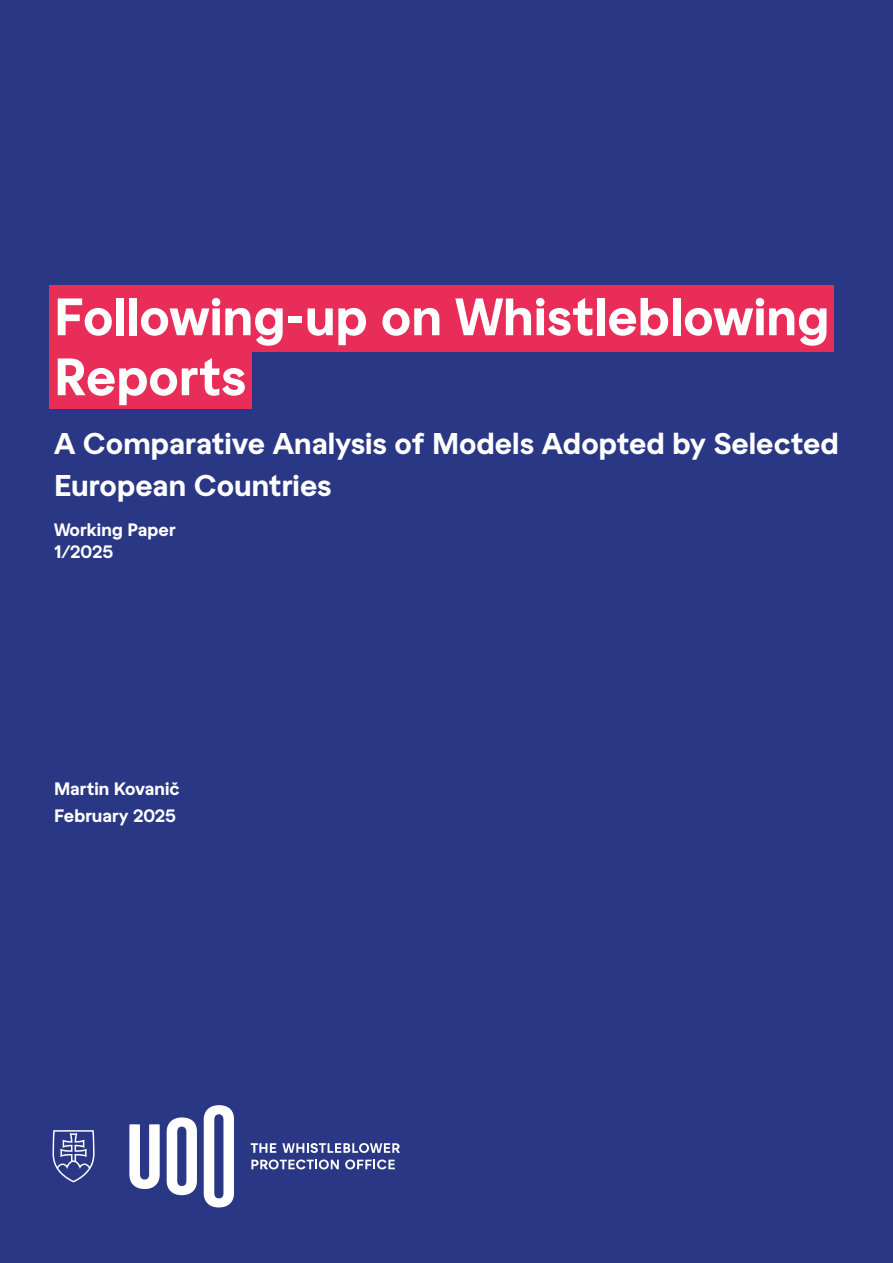
<style>
.page{position:relative;width:893px;height:1263px;background:#293784}
.page>*{position:absolute;margin:0;border:0;box-sizing:border-box;transform-origin:0 0}
.t1{font:700 52.5px/60px "Deto Grotesk";color:#fff}
.t2{font:700 30px/42px "Deto Grotesk";color:#fff}
.t3{font:700 18px/22.5px "Deto Grotesk";letter-spacing:-.005em;color:#fff}
</style>
<div class="page">
<div style="left:49px;top:285px;width:785px;height:67px;background:#e82e58"></div>
<div style="left:49px;top:342px;width:203px;height:67px;background:#e82e58"></div>
<svg style="left:53px;top:1130px;width:42px;height:52px"></svg>
<svg style="left:129px;top:1124px;width:31px;height:65px"></svg>
<svg style="left:167px;top:1117px;width:30px;height:78px"></svg>
<svg style="left:204px;top:1105px;width:30px;height:102px"></svg>
<svg style="left:282px;top:1143px;width:118px;height:10px"></svg>
<svg style="left:251px;top:1159px;width:88px;height:10px"></svg>
<svg style="left:345px;top:1159px;width:50px;height:10px"></svg>
<svg style="left:251px;top:1143px;width:25px;height:10px"></svg>
<p class="t1" style="left:54px;top:283px;width:777px">Following-up on Whistleblowing<br>Reports</p>
<p class="t2" style="left:54px;top:420px;width:786px">A Comparative Analysis of Models Adopted by Selected<br>European Countries</p>
<p class="t3" style="left:54px;top:517px;width:123px">Working Paper<br>1/2025</p>
<p class="t3" style="left:54px;top:774px;width:127px;line-height:27px">Martin Kovanič<br>February 2025</p>
</div>
